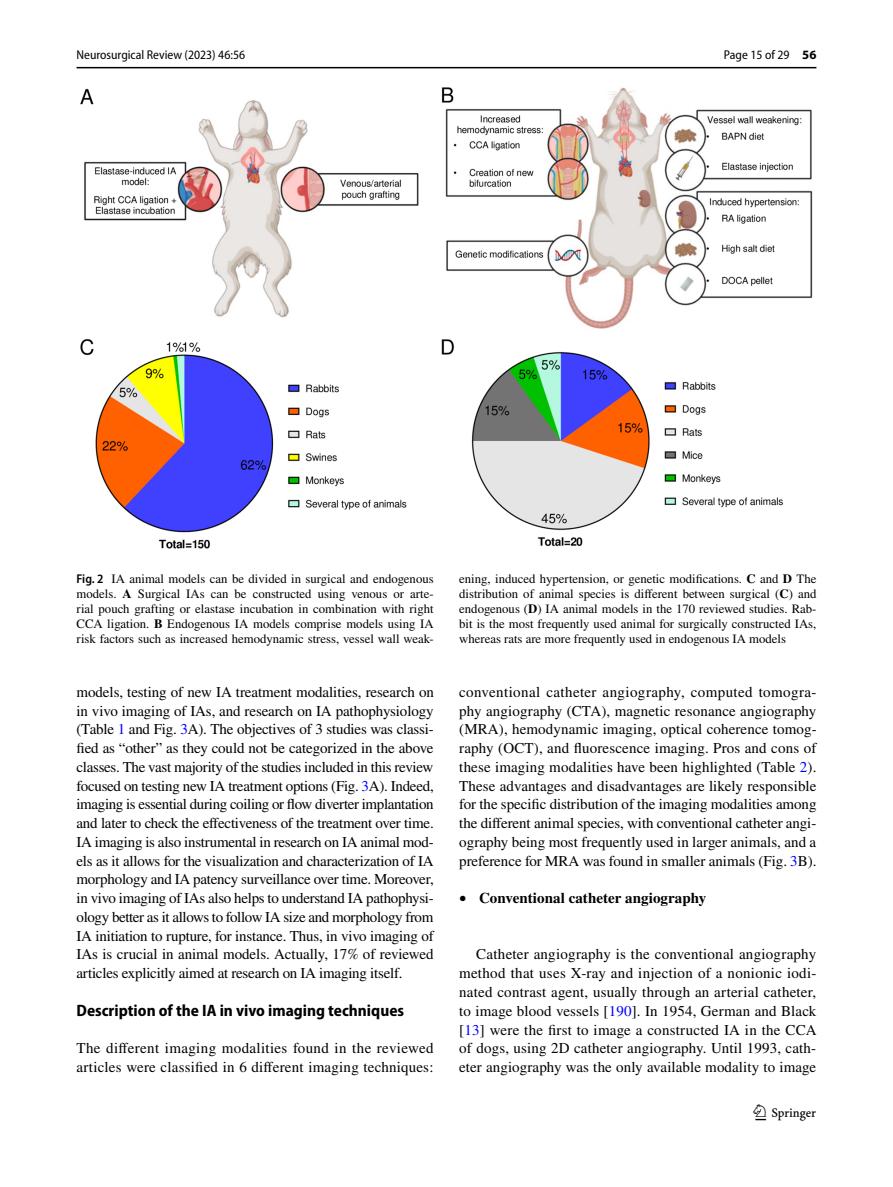
<style>
.page{position:relative;width:893px;height:1187px;background:#fff}
.page>*{position:absolute;margin:0;border:0;box-sizing:border-box;transform-origin:0 0}
.t1{font:22.5px "Springnew Regular 3";color:#000}
.t2{font:700 semi-condensed 16.5px "Myriad Pro";color:#000}
.t3{font:15px/18.8px "STIX";letter-spacing:.005em;color:#000;text-align:justify}
.t4{font:700 15px "STIX";letter-spacing:.005em;color:#000}
.t5{font:12.75px/15px "STIX";color:#000;text-align:justify}
.t6{font:semi-condensed 12.75px "Myriad Pro";color:#000}
.s1{font-weight:700;font-stretch:normal}
.s2{font-family:"Myriad Pro";font-weight:600;font-stretch:semi-condensed}
.s3{font-weight:700}
.s4{color:#00f}
.s5{font-weight:400;font-size:14.1px}
</style>
<div class="page">
<hr style="left:77px;top:67px;width:739px;height:1px;background:#000">
<img style="left:81px;top:87px;width:731px;height:461px">
<p class="t6" style="left:77px;top:48px;width:170px">Neurosurgical Review (2023) 46:56</p>
<p class="t6" style="left:724px;top:48px;width:94px">Page 15 of 29 <span class="s1">56</span></p>
<p class="t5" style="left:77px;top:572px;width:359px"><span class="s2">Fig. 2</span> IA animal models can be divided in surgical and endogenous models. <span class="s3">A</span> Surgical IAs can be constructed using venous or arte&shy;rial pouch grafting or elastase incubation in combination with right CCA ligation. <span class="s3">B</span> Endogenous IA models comprise models using IA risk factors such as increased hemodynamic stress, vessel wall weak-</p>
<p class="t5" style="left:459px;top:572px;width:359px">ening, induced hypertension, or genetic modifications. <span class="s3">C</span> and <span class="s3">D</span> The distribution of animal species is different between surgical (<span class="s3">C</span>) and endogenous (<span class="s3">D</span>) IA animal models in the 170 reviewed studies. Rab&shy;bit is the most frequently used animal for surgically constructed IAs, whereas rats are more frequently used in endogenous IA models</p>
<p class="t3" style="left:77px;top:683px;width:359px">models, testing of new IA treatment modalities, research on in vivo imaging of IAs, and research on IA pathophysiology (Table <span class="s4">1</span> and Fig. <span class="s4">3</span>A). The objectives of 3 studies was classi&shy;fied as “other” as they could not be categorized in the above classes. The vast majority of the studies included in this review focused on testing new IA treatment options (Fig. <span class="s4">3</span>A). Indeed, imaging is essential during coiling or flow diverter implantation and later to check the effectiveness of the treatment over time.<br>IA imaging is also instrumental in research on IA animal mod&shy;els as it allows for the visualization and characterization of IA morphology and IA patency surveillance over time. Moreover, in vivo imaging of IAs also helps to understand IA pathophysi&shy;ology better as it allows to follow IA size and morphology from IA initiation to rupture, for instance. Thus, in vivo imaging of IAs is crucial in animal models. Actually, 17% of reviewed articles explicitly aimed at research on IA imaging itself.</p>
<p class="t2" style="left:77px;top:1000px;width:329px">Description of the IA in vivo imaging techniques</p>
<p class="t3" style="left:77px;top:1039px;width:358px">The different imaging modalities found in the reviewed articles were classified in 6 different imaging techniques:</p>
<p class="t3" style="left:459px;top:683px;width:359px">conventional catheter angiography, computed tomogra&shy;phy angiography (CTA), magnetic resonance angiography (MRA), hemodynamic imaging, optical coherence tomog&shy;raphy (OCT), and fluorescence imaging. Pros and cons of these imaging modalities have been highlighted (Table <span class="s4">2</span>).<br>These advantages and disadvantages are likely responsible for the specific distribution of the imaging modalities among the different animal species, with conventional catheter angi&shy;ography being most frequently used in larger animals, and a preference for MRA was found in smaller animals (Fig. <span class="s4">3</span>B).</p>
<p class="t4" style="left:459px;top:889px;width:249px"><span class="s5">•</span> Conventional catheter angiography</p>
<p class="t3" style="left:459px;top:946px;width:359px;text-indent:17px">Catheter angiography is the conventional angiography method that uses X-ray and injection of a nonionic iodi&shy;nated contrast agent, usually through an arterial catheter, to image blood vessels [<span class="s4">190</span>]. In 1954, German and Black [<span class="s4">13</span>] were the first to image a constructed IA in the CCA of dogs, using 2D catheter angiography. Until 1993, cath&shy;eter angiography was the only available modality to image</p>
<h1 class="t1" style="left:755px;top:1104px;width:62px">1 3</h1>
</div>
